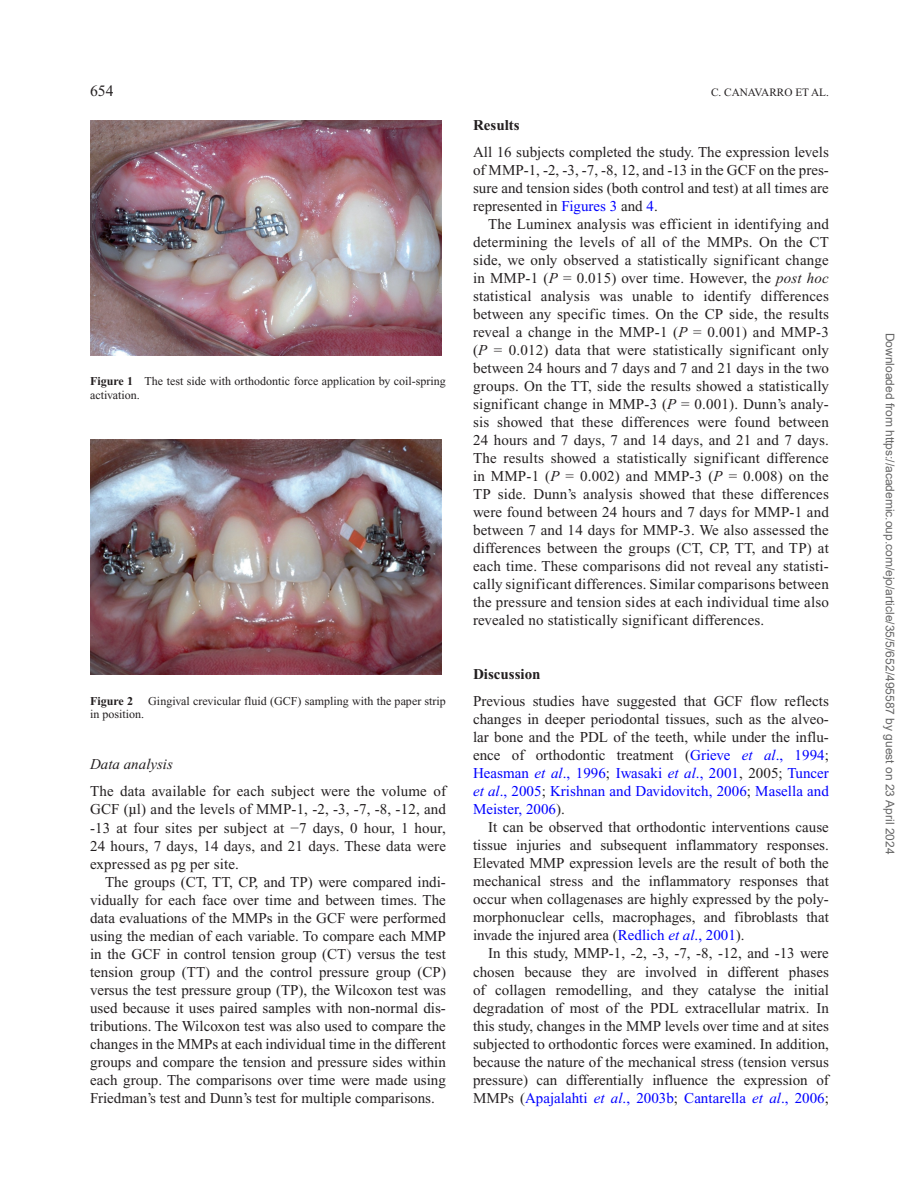
<style>
.page{position:relative;width:919px;height:1187px;background:#fff}
.page>*{position:absolute;margin:0;border:0;box-sizing:border-box;transform-origin:0 0}
.t1{font:15.75px "Times New Roman";color:#231f20}
.t2{font:15px/18px "Times New Roman";color:#231f20;text-align:justify}
.t3{font:700 15px "Times New Roman";color:#231f20}
.t4{font:italic 15px "Times New Roman";color:#231f20}
.t5{font:12px/13.5px "Times New Roman";color:#231f20}
.t6{font:12px "Arial";color:#666}
.t7{font:700 12px "Times New Roman";color:#231f20}
.t8{font:11.25px "Times New Roman";color:#231f20}
.s1{font-weight:700}
.s2{font-family:"Gandhari Unicode"}
.s3{color:#00f}
.s4{font-style:italic}
.s5{font-style:italic;color:#00f}
</style>
<div class="page">
<img style="left:90px;top:120px;width:351px;height:235px">
<img style="left:90px;top:439px;width:351px;height:235px">
<p class="t1" style="left:90px;top:82px;width:25px">654</p>
<p class="t8" style="left:711px;top:85px;width:119px">C. CANAVARRO ET AL.</p>
<p class="t5" style="left:90px;top:374px;width:357px"><span class="s1">Figure 1</span> The test side with orthodontic force application by coil-spring activation.</p>
<p class="t7" style="left:90px;top:693px;width:44px">Figure 2</p>
<p class="t5" style="left:148px;top:693px;width:299px">Gingival crevicular fluid (GCF) sampling with the paper strip</p>
<p class="t5" style="left:90px;top:707px;width:56px">in position.</p>
<p class="t4" style="left:90px;top:756px;width:84px">Data analysis</p>
<p class="t2" style="left:90px;top:782px;width:357px">The data available for each subject were the volume of GCF (<span class="s2">µ</span>l) and the levels of MMP-1, -2, -3, -7, -8, -12, and -13 at four sites per subject at −7 days, 0 hour, 1 hour, 24 hours, 7 days, 14 days, and 21 days. These data were expressed as pg per site.</p>
<p class="t2" style="left:90px;top:872px;width:357px;text-indent:15px">The groups (CT, TT, CP, and TP) were compared indi&shy;vidually for each face over time and between times. The data evaluations of the MMPs in the GCF were performed using the median of each variable. To compare each MMP in the GCF in control tension group (CT) versus the test tension group (TT) and the control pressure group (CP) versus the test pressure group (TP), the Wilcoxon test was used because it uses paired samples with non-normal dis&shy;tributions. The Wilcoxon test was also used to compare the changes in the MMPs at each individual time in the different groups and compare the tension and pressure sides within each group. The comparisons over time were made using Friedman’s test and Dunn’s test for multiple comparisons.</p>
<p class="t3" style="left:473px;top:117px;width:48px">Results</p>
<p class="t2" style="left:473px;top:143px;width:357px">All 16 subjects completed the study. The expression levels of MMP-1, -2, -3, -7, -8, 12, and -13 in the GCF on the pres&shy;sure and tension sides (both control and test) at all times are represented in <span class="s3">Figures 3</span> and <span class="s3">4</span>.</p>
<p class="t2" style="left:473px;top:215px;width:357px;text-indent:15px">The Luminex analysis was efficient in identifying and determining the levels of all of the MMPs. On the CT side, we only observed a statistically significant change in MMP-1 (<span class="s4">P</span> = 0.015) over time. However, the <span class="s4">post hoc </span>statistical analysis was unable to identify differences between any specific times. On the CP side, the results reveal a change in the MMP-1 (<span class="s4">P</span> = 0.001) and MMP-3 (<span class="s4">P</span> = 0.012) data that were statistically significant only between 24 hours and 7 days and 7 and 21 days in the two groups. On the TT, side the results showed a statistically significant change in MMP-3 (<span class="s4">P</span> = 0.001). Dunn’s analy&shy;sis showed that these differences were found between 24 hours and 7 days, 7 and 14 days, and 21 and 7 days.<br>The results showed a statistically significant difference in MMP-1 (<span class="s4">P</span> = 0.002) and MMP-3 (<span class="s4">P</span> = 0.008) on the TP side. Dunn’s analysis showed that these differences were found between 24 hours and 7 days for MMP-1 and between 7 and 14 days for MMP-3. We also assessed the differences between the groups (CT, CP, TT, and TP) at each time. These comparisons did not reveal any statisti&shy;cally significant differences. Similar comparisons between the pressure and tension sides at each individual time also revealed no statistically significant differences.</p>
<p class="t3" style="left:473px;top:666px;width:69px">Discussion</p>
<p class="t2" style="left:473px;top:692px;width:357px">Previous studies have suggested that GCF flow reflects changes in deeper periodontal tissues, such as the alveo&shy;lar bone and the PDL of the teeth, while under the influ&shy;ence of orthodontic treatment (<span class="s3">Grieve</span> <span class="s5">et al</span><span class="s3">., 1994</span>; <span class="s3">Heasman</span> <span class="s5">et al</span><span class="s3">., 1996</span>; <span class="s3">Iwasaki</span> <span class="s5">et al</span><span class="s3">., 2001</span>, 2005; <span class="s3">Tuncer </span><span class="s5">et al</span><span class="s3">., 2005</span>; <span class="s3">Krishnan and Davidovitch, 2006</span>; <span class="s3">Masella and Meister, 2006</span>).</p>
<p class="t2" style="left:473px;top:818px;width:357px;text-indent:15px">It can be observed that orthodontic interventions cause tissue injuries and subsequent inflammatory responses.<br>Elevated MMP expression levels are the result of both the mechanical stress and the inflammatory responses that occur when collagenases are highly expressed by the poly&shy;morphonuclear cells, macrophages, and fibroblasts that invade the injured area (<span class="s3">Redlich</span> <span class="s5">et al</span><span class="s3">., 2001</span>).</p>
<p class="t2" style="left:473px;top:944px;width:357px;text-indent:15px">In this study, MMP-1, -2, -3, -7, -8, -12, and -13 were chosen because they are involved in different phases of collagen remodelling, and they catalyse the initial degradation of most of the PDL extracellular matrix. In this study, changes in the MMP levels over time and at sites subjected to orthodontic forces were examined. In addition, because the nature of the mechanical stress (tension versus pressure) can differentially influence the expression of MMPs (<span class="s3">Apajalahti</span> <span class="s5">et al</span><span class="s3">., 2003b</span>; <span class="s3">Cantarella</span> <span class="s5">et al</span><span class="s3">., 2006</span>;</p>
<p class="t6" style="left:894px;top:332px;width:523px;rotate:90deg">Downloaded from https://academic.oup.com/ejo/article/35/5/652/495587 by guest on 23 April 2024</p>
</div>
